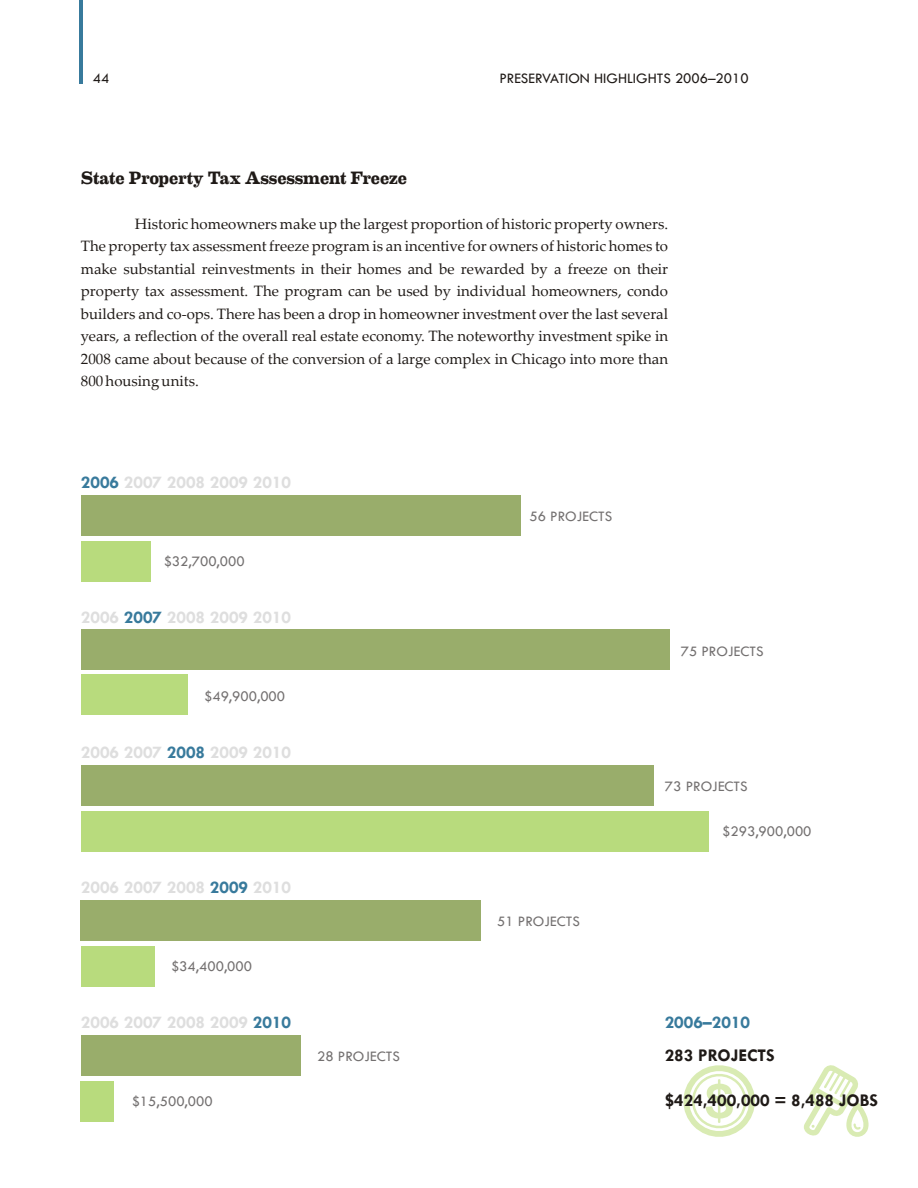
<style>
.page{position:relative;width:918px;height:1188px;background:#fff}
.page>*{position:absolute;margin:0;border:0;box-sizing:border-box;transform-origin:0 0}
.t1{font:700 18px "Tw Cen";color:#dedede}
.t2{font:700 18px "Tw Cen";color:#1f1a17}
.t3{font:700 18px "Eames Century Modern";letter-spacing:-.01em;color:#1f1a17}
.t4{font:700 18px "Tw Cen";color:#387a9c}
.t5{font:15px/22.5px "Palatino Linotype";color:#1f1a17;text-align:justify}
.t6{font:15px "Tw Cen";color:#737070}
.t7{font:15px "Tw Cen";color:#1f1a17}
.s1{color:#387a9c}
</style>
<div class="page">
<hr style="left:79px;top:0;width:4px;height:83px;background:#387a9c">
<div style="left:81px;top:1081px;width:33px;height:40px;background:#b8db7d"></div>
<div style="left:81px;top:946px;width:73px;height:40px;background:#b8db7d"></div>
<div style="left:81px;top:811px;width:628px;height:40px;background:#b8db7d"></div>
<div style="left:81px;top:675px;width:107px;height:40px;background:#b8db7d"></div>
<div style="left:81px;top:541px;width:70px;height:40px;background:#b8db7d"></div>
<div style="left:81px;top:1036px;width:220px;height:40px;background:#99ad6b"></div>
<div style="left:81px;top:900px;width:400px;height:41px;background:#99ad6b"></div>
<div style="left:81px;top:766px;width:573px;height:40px;background:#99ad6b"></div>
<div style="left:81px;top:629px;width:588px;height:41px;background:#99ad6b"></div>
<div style="left:81px;top:496px;width:439px;height:40px;background:#99ad6b"></div>
<svg style="left:804px;top:1065px;width:65px;height:72px"></svg>
<svg style="left:683px;top:1065px;width:72px;height:72px"></svg>
<p class="t7" style="left:93px;top:73px;width:18px">44</p>
<p class="t7" style="left:499px;top:73px;width:251px">PRESERVATION HIGHLIGHTS 2006–2010</p>
<p class="t3" style="left:81px;top:169px;width:328px">State Property Tax Assessment Freeze</p>
<p class="t5" style="left:81px;top:214px;width:589px;text-indent:54px">Historic homeowners make up the largest proportion of historic property owners.<br>The property tax assessment freeze program is an incentive for owners of historic homes to make substantial reinvestments in their homes and be rewarded by a freeze on their property tax assessment. The program can be used by individual homeowners, condo builders and co-ops. There has been a drop in homeowner investment over the last several years, a reflection of the overall real estate economy. The noteworthy investment spike in 2008 came about because of the conversion of a large complex in Chicago into more than 800 housing units.</p>
<p class="t1" style="left:81px;top:476px;width:212px"><span class="s1">2006</span> 2007 2008 2009 2010</p>
<p class="t6" style="left:164px;top:556px;width:83px">$32,700,000</p>
<p class="t1" style="left:81px;top:611px;width:212px">2006 <span class="s1">2007</span> 2008 2009 2010</p>
<p class="t6" style="left:204px;top:691px;width:83px">$49,900,000</p>
<p class="t1" style="left:81px;top:745px;width:212px">2006 2007 <span class="s1">2008</span> 2009 2010</p>
<p class="t1" style="left:81px;top:880px;width:212px">2006 2007 2008 <span class="s1">2009</span> 2010</p>
<p class="t6" style="left:171px;top:961px;width:83px">$34,400,000</p>
<p class="t1" style="left:81px;top:1015px;width:212px">2006 2007 2008 2009 <span class="s1">2010</span></p>
<p class="t6" style="left:132px;top:1096px;width:83px">$15,500,000</p>
<p class="t6" style="left:317px;top:1051px;width:84px">28 PROJECTS</p>
<p class="t6" style="left:530px;top:511px;width:84px">56 PROJECTS</p>
<p class="t6" style="left:497px;top:916px;width:84px">51 PROJECTS</p>
<p class="t6" style="left:681px;top:646px;width:84px">75 PROJECTS</p>
<p class="t6" style="left:665px;top:781px;width:84px">73 PROJECTS</p>
<p class="t6" style="left:722px;top:826px;width:91px">$293,900,000</p>
<p class="t4" style="left:665px;top:1015px;width:87px">2006–2010</p>
<p class="t2" style="left:665px;top:1049px;width:112px">283 PROJECTS</p>
<p class="t2" style="left:665px;top:1094px;width:215px">$424,400,000 = 8,488 JOBS</p>
</div>
